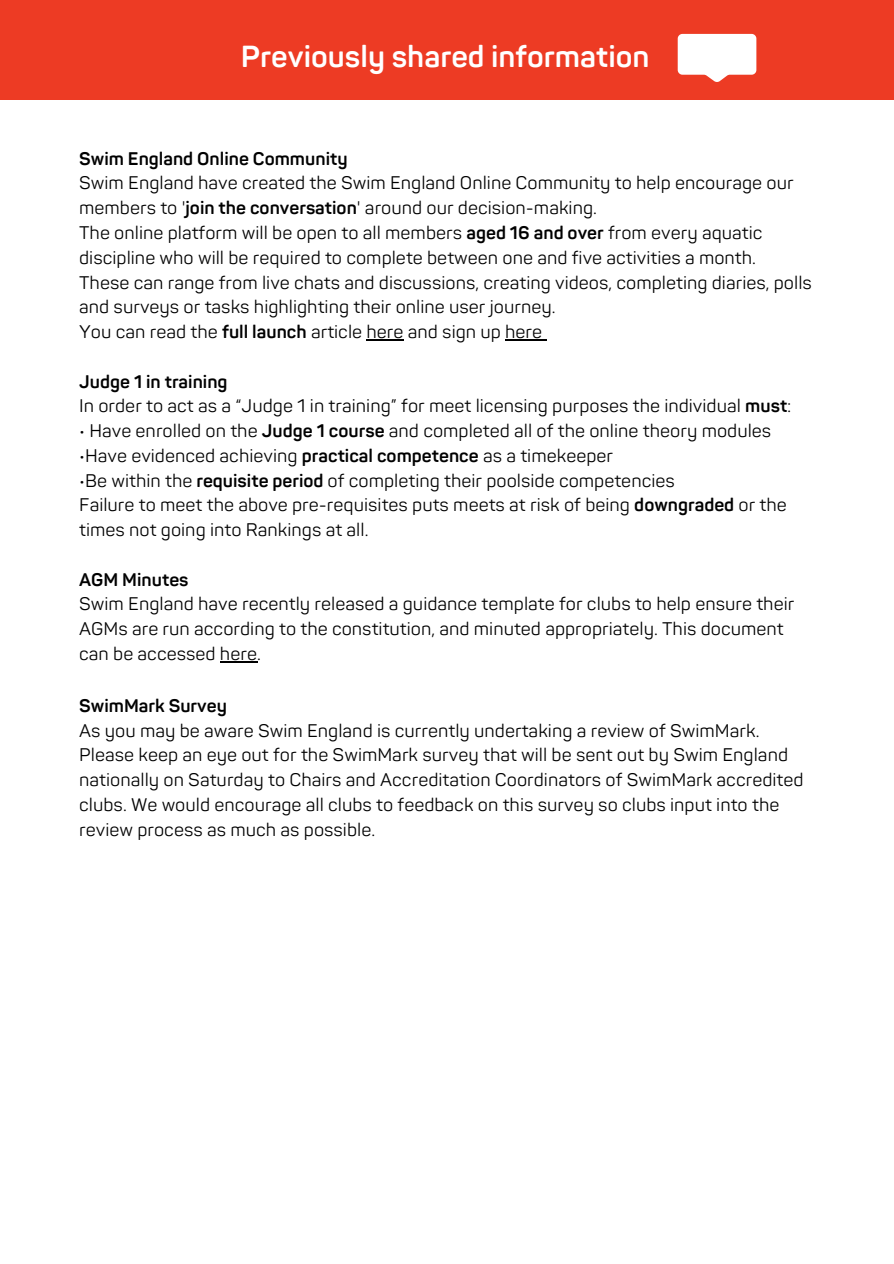
<style>
.page{position:relative;width:894px;height:1264px;background:#fff}
.page>*{position:absolute;margin:0;border:0;box-sizing:border-box;transform-origin:0 0}
.t1{font:700 30px "Panton";color:#fff}
.t2{font:18px/24.8px "Panton";color:#000}
.t3{font:700 18px "Panton";color:#000}
.s1{font-weight:700}
</style>
<div class="page">
<div style="left:0;top:0;width:893px;height:100px;background:#ed3b24"></div>
<svg style="left:677px;top:34px;width:79px;height:48px;background:#fce3e0"></svg>
<hr style="left:366px;top:339px;width:37px;height:1px;background:#000">
<hr style="left:505px;top:339px;width:37px;height:1px;background:#000">
<hr style="left:220px;top:661px;width:37px;height:1px;background:#000">
<h1 class="t1" style="left:241px;top:39px;width:406px">Previously shared informatiion</h1>
<h1 class="t1" style="left:245px;top:39px;width:62px">New</h1>
<h1 class="t1" style="left:328px;top:39px;width:322px">r important informat on</h1>
<p class="t3" style="left:79px;top:148px;width:270px">Swim England Online Community</p>
<p class="t2" style="left:79px;top:171px;width:715px">Swim England have created the Swim England Online Community to help encourage our members to '<span class="s1">join the conversation</span>' around our decision-making.</p>
<p class="t2" style="left:79px;top:221px;width:684px">The online platform will be open to all members <span class="s1">aged 16 and over</span> from every aquatic discipline who will be required to complete between one and five activities a month.</p>
<p class="t2" style="left:79px;top:270px;width:734px">These can range from live chats and discussions, creating videos, completing diaries, polls and surveys or tasks highlighting their online user journey.</p>
<p class="t2" style="left:79px;top:320px;width:464px">You can read the <span class="s1">full launch</span> article here and sign up here</p>
<p class="t3" style="left:79px;top:371px;width:150px">Judge 1 in training</p>
<p class="t2" style="left:79px;top:394px;width:713px">In order to act as a “Judge 1 in training” for meet licensing purposes the individual <span class="s1">must</span>:</p>
<p class="t2" style="left:79px;top:419px;width:693px">• Have enrolled on the <span class="s1">Judge 1 course</span> and completed all of the online theory modules</p>
<p class="t2" style="left:79px;top:444px;width:535px">•Have evidenced achieving <span class="s1">practical competence</span> as a timekeeper</p>
<p class="t2" style="left:79px;top:468px;width:597px">•Be within the <span class="s1">requisite period</span> of completing their poolside competencies</p>
<p class="t2" style="left:79px;top:493px;width:709px">Failure to meet the above pre-requisites puts meets at risk of being <span class="s1">downgraded</span> or the times not going into Rankings at all.</p>
<p class="t3" style="left:79px;top:569px;width:111px">AGM Minutes</p>
<p class="t2" style="left:79px;top:592px;width:716px">Swim England have recently released a guidance template for clubs to help ensure their<br>AGMs are run according to the constitution, and minuted appropriately. This document can be accessed here.</p>
<p class="t3" style="left:79px;top:695px;width:149px">SwimMark Survey</p>
<p class="t2" style="left:79px;top:718px;width:725px">As you may be aware Swim England is currently undertaking a review of SwimMark.<br>Please keep an eye out for the SwimMark survey that will be sent out by Swim England nationally on Saturday to Chairs and Accreditation Coordinators of SwimMark accredited clubs. We would encourage all clubs to feedback on this survey so clubs input into the review process as much as possible.</p>
</div>
